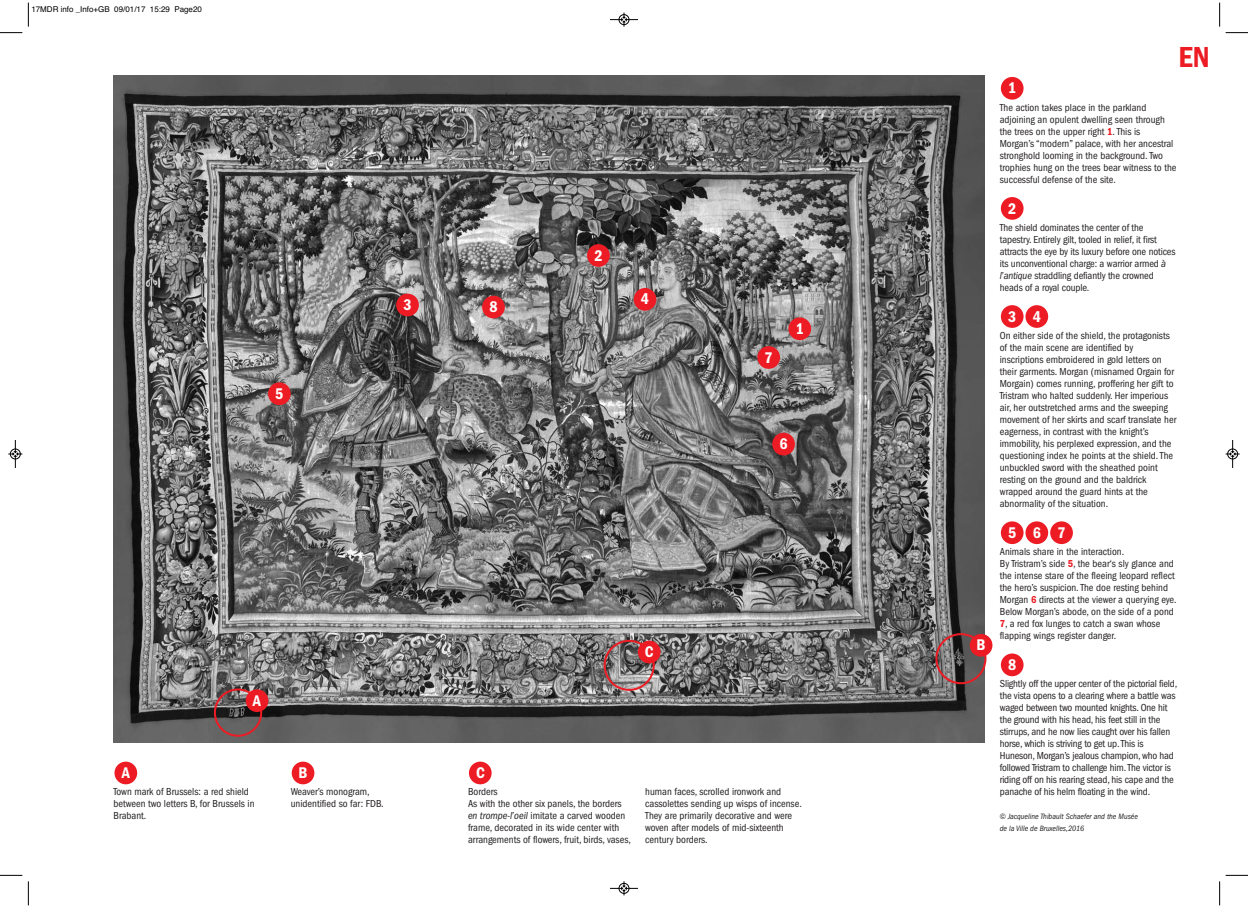
<style>
.page{position:relative;width:1248px;height:908px;background:#fff}
.page>*{position:absolute;margin:0;border:0;box-sizing:border-box;transform-origin:0 0}
.t1{font:600 condensed 30px "Franklin Gothic";color:#ed1c24}
.t2{font:600 condensed 16px "Franklin Gothic";color:#fff}
.t3{font:condensed 10.5px/12px "Franklin Gothic";color:#231f20}
.t4{font:italic condensed 8px/12px "Franklin Gothic";color:#231f20}
.t5{font:8px "Helvetica";color:#000}
.s1{font-style:italic}
.s2{font-weight:600;color:#ed1c24}
</style>
<div class="page">
<img style="left:113px;top:75px;width:871px;height:666px">
<div style="left:1000px;top:77px;width:23px;height:23px;background:#ed1c24;border-radius:50%"></div>
<div style="left:1000px;top:197px;width:23px;height:23px;background:#ed1c24;border-radius:50%"></div>
<div style="left:1025px;top:305px;width:23px;height:23px;background:#ed1c24;border-radius:50%"></div>
<div style="left:1000px;top:305px;width:23px;height:23px;background:#ed1c24;border-radius:50%"></div>
<div style="left:1050px;top:521px;width:22px;height:23px;background:#ed1c24;border-radius:50%"></div>
<div style="left:1025px;top:521px;width:23px;height:23px;background:#ed1c24;border-radius:50%"></div>
<div style="left:1000px;top:521px;width:23px;height:23px;background:#ed1c24;border-radius:50%"></div>
<div style="left:1000px;top:653px;width:23px;height:23px;background:#ed1c24;border-radius:50%"></div>
<svg style="left:935px;top:633px;width:51px;height:51px;background:#715859"></svg>
<div style="left:969px;top:633px;width:23px;height:23px;background:#ed1c24;border-radius:50%"></div>
<div style="left:788px;top:317px;width:23px;height:23px;background:#ed1c24;border-radius:50%"></div>
<div style="left:587px;top:244px;width:22px;height:23px;background:#ed1c24;border-radius:50%"></div>
<div style="left:396px;top:293px;width:23px;height:23px;background:#ed1c24;border-radius:50%"></div>
<div style="left:633px;top:288px;width:23px;height:22px;background:#ed1c24;border-radius:50%"></div>
<div style="left:268px;top:382px;width:23px;height:23px;background:#ed1c24;border-radius:50%"></div>
<div style="left:757px;top:346px;width:23px;height:22px;background:#ed1c24;border-radius:50%"></div>
<div style="left:772px;top:432px;width:22px;height:23px;background:#ed1c24;border-radius:50%"></div>
<div style="left:482px;top:295px;width:23px;height:23px;background:#ed1c24;border-radius:50%"></div>
<svg style="left:603px;top:639px;width:51px;height:51px;background:#8e7778"></svg>
<div style="left:638px;top:640px;width:22px;height:23px;background:#ed1c24;border-radius:50%"></div>
<svg style="left:214px;top:688px;width:48px;height:48px;background:#6c5152"></svg>
<div style="left:246px;top:689px;width:22px;height:22px;background:#ed1c24;border-radius:50%"></div>
<div style="left:469px;top:761px;width:22px;height:23px;background:#ed1c24;border-radius:50%"></div>
<div style="left:114px;top:761px;width:23px;height:23px;background:#ed1c24;border-radius:50%"></div>
<div style="left:292px;top:761px;width:22px;height:23px;background:#ed1c24;border-radius:50%"></div>
<svg style="left:28px;top:3px;width:1px;height:24px"></svg>
<svg style="left:0;top:32px;width:22px;height:1px"></svg>
<svg style="left:1219px;top:3px;width:28px;height:30px"></svg>
<svg style="left:28px;top:881px;width:1px;height:23px"></svg>
<svg style="left:0;top:874px;width:22px;height:1px"></svg>
<svg style="left:1219px;top:874px;width:28px;height:30px"></svg>
<svg style="left:610px;top:13px;width:28px;height:14px"></svg>
<svg style="left:610px;top:881px;width:28px;height:13px"></svg>
<svg style="left:8px;top:440px;width:14px;height:28px"></svg>
<svg style="left:1225px;top:440px;width:14px;height:28px"></svg>
<p class="t5" style="left:31px;top:6px;width:172px">17MDR info _Info+GB 09/01/17 15:29 Page20</p>
<h2 class="t2" style="left:275px;top:388px;width:10px">5</h2>
<h2 class="t2" style="left:403px;top:299px;width:10px">3</h2>
<h2 class="t2" style="left:489px;top:301px;width:10px">8</h2>
<h2 class="t2" style="left:594px;top:250px;width:10px">2</h2>
<h2 class="t2" style="left:641px;top:293px;width:10px">4</h2>
<h2 class="t2" style="left:764px;top:352px;width:10px">7</h2>
<h2 class="t2" style="left:795px;top:323px;width:10px">1</h2>
<h2 class="t2" style="left:779px;top:438px;width:10px">6</h2>
<h2 class="t2" style="left:122px;top:767px;width:10px">A</h2>
<h2 class="t2" style="left:253px;top:694px;width:10px">A</h2>
<p class="t3" style="left:113px;top:786px;width:142px">Town mark of Brussels: a red shield between two letters B, for Brussels in<br>Brabant.</p>
<h2 class="t2" style="left:298px;top:767px;width:10px">B</h2>
<p class="t3" style="left:291px;top:786px;width:94px">Weaver’s monogram, unidentified so far: FDB.</p>
<h2 class="t2" style="left:645px;top:646px;width:10px">C</h2>
<h2 class="t2" style="left:476px;top:767px;width:10px">C</h2>
<p class="t3" style="left:468px;top:786px;width:164px">Borders<br>As with the other six panels, the borders <span class="s1">en trompe-l’oeil</span> imitate a carved wooden frame, decorated in its wide center with arrangements of flowers, fruit, birds, vases,</p>
<p class="t3" style="left:645px;top:786px;width:158px">human faces, scrolled ironwork and cassolettes sending up wisps of incense.<br>They are primarily decorative and were woven after models of mid-sixteenth century borders.</p>
<h2 class="t2" style="left:976px;top:639px;width:10px">B</h2>
<h2 class="t2" style="left:1007px;top:83px;width:10px">1</h2>
<h1 class="t1" style="left:1178px;top:47px;width:33px">EN</h1>
<p class="t3" style="left:999px;top:102px;width:178px">The action takes place in the parkland adjoining an opulent dwelling seen through the trees on the upper right <span class="s2">1</span>. This is Morgan’s “modern” palace, with her ancestral stronghold looming in the background. Two trophies hung on the trees bear witness to the successful defense of the site.</p>
<h2 class="t2" style="left:1007px;top:203px;width:10px">2</h2>
<p class="t3" style="left:999px;top:222px;width:177px">The shield dominates the center of the tapestry. Entirely gilt, tooled in relief, it first attracts the eye by its luxury before one notices its unconventional charge: a warrior armed <span class="s1">à l’antique</span> straddling defiantly the crowned heads of a royal couple.</p>
<p class="t3" style="left:999px;top:330px;width:178px">On either side of the shield, the protagonists of the main scene are identified by inscriptions embroidered in gold letters on their garments. Morgan (misnamed Orgain for Morgain) comes running, proffering her gift to Tristram who halted suddenly. Her imperious air, her outstretched arms and the sweeping movement of her skirts and scarf translate her eagerness, in contrast with the knight’s immobility, his perplexed expression, and the questioning index he points at the shield. The unbuckled sword with the sheathed point resting on the ground and the baldrick wrapped around the guard hints at the abnormality of the situation.</p>
<p class="t3" style="left:999px;top:546px;width:178px">Animals share in the interaction.<br>By Tristram’s side <span class="s2">5</span>, the bear‘s sly glance and the intense stare of the fleeing leopard reflect the hero’s suspicion. The doe resting behind Morgan <span class="s2">6</span> directs at the viewer a querying eye.<br>Below Morgan’s abode, on the side of a pond <span class="s2">7</span>, a red fox lunges to catch a swan whose flapping wings register danger.</p>
<p class="t3" style="left:999px;top:678px;width:179px">Slightly off the upper center of the pictorial field, the vista opens to a clearing where a battle was waged between two mounted knights. One hit the ground with his head, his feet still in the stirrups, and he now lies caught over his fallen horse, which is striving to get up. This is Huneson, Morgan’s jealous champion, who had followed Tristram to challenge him. The victor is riding off on his rearing stead, his cape and the panache of his helm floating in the wind.</p>
<p class="t4" style="left:999px;top:811px;width:140px">© Jacqueline Thibault Schaefer and the Musée de la Ville de Bruxelles,2016</p>
<h2 class="t2" style="left:1007px;top:311px;width:34px">3 4</h2>
<h2 class="t2" style="left:1007px;top:527px;width:59px">567</h2>
<h2 class="t2" style="left:1007px;top:659px;width:10px">8</h2>
</div>
